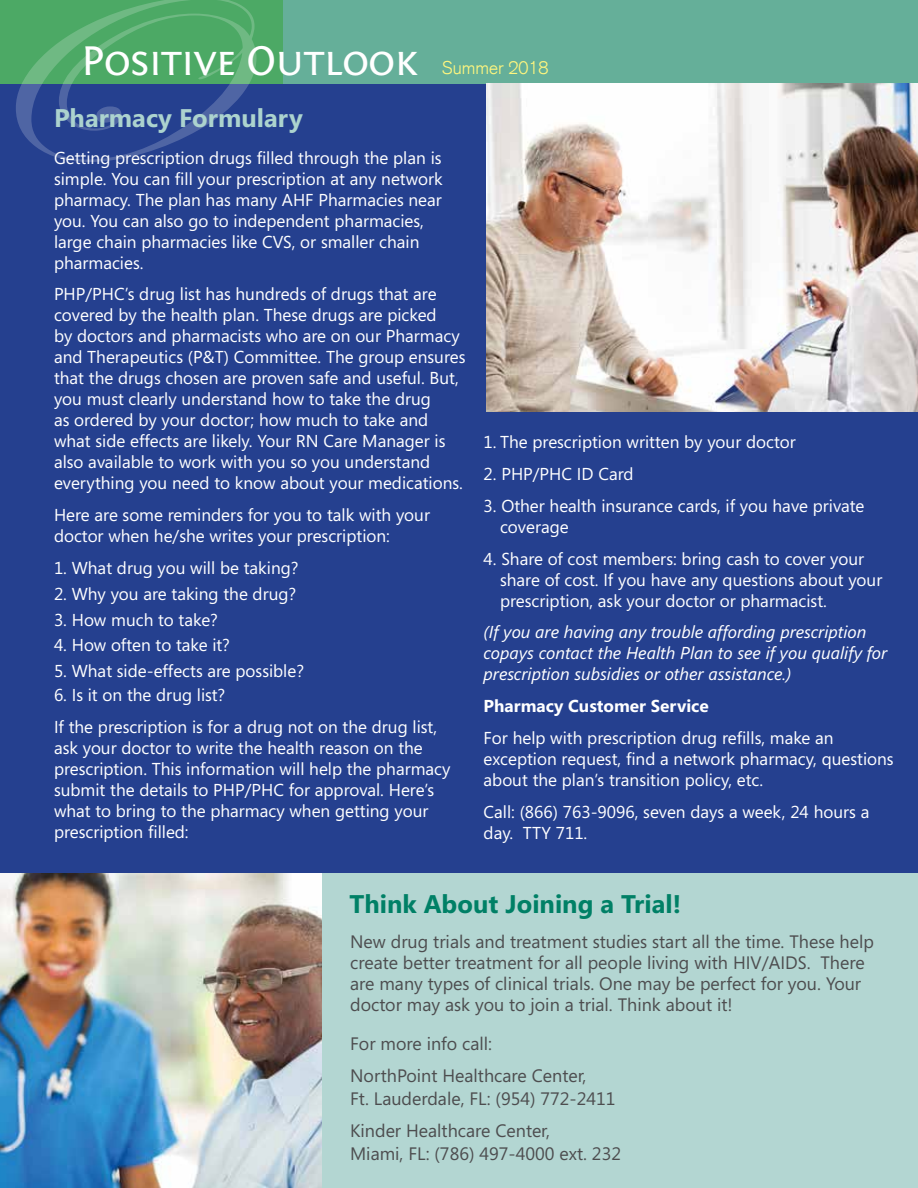
<style>
.page{position:relative;width:918px;height:1188px;background:#fff}
.page>*{position:absolute;margin:0;border:0;box-sizing:border-box;transform-origin:0 0}
.t1{font:43.5px "Fontin Sans Small Caps";letter-spacing:-.02em;color:#fff}
.t2{font:700 25.5px "Segoe";color:#008066}
.t3{font:700 25.5px "Segoe";color:#acd3ce}
.t4{font:18px/21px "Segoe";color:#4d4d4f}
.t5{font:300 18px "Akzidenz Grotesk";color:#fff67e}
.t6{font:17.25px/21px "Segoe";color:#fff}
.t7{font:italic 17.25px/21px "Segoe";color:#fff}
.t8{font:700 17.25px "Segoe";color:#fff}
</style>
<div class="page">
<div style="left:0;top:23px;width:918px;height:905px;background:#25408f"></div>
<div style="left:0;top:0;width:325px;height:83px;background:#4ca965"></div>
<svg style="left:16px;top:0;width:240px;height:162px"></svg>
<div style="left:284px;top:0;width:634px;height:83px;background:#65af99"></div>
<div style="left:0;top:874px;width:918px;height:314px;background:#b3d6d2"></div>
<img style="left:486px;top:83px;width:432px;height:328px">
<img style="left:0;top:874px;width:322px;height:314px">
<h1 class="t1" style="left:81px;top:37px;width:339px">Positive Outlook</h1>
<p class="t5" style="left:442px;top:57px;width:108px">Summer 2018</p>
<h2 class="t3" style="left:54px;top:100px;width:250px">Pharmacy Formulary</h2>
<p class="t6" style="left:54px;top:147px;width:390px">Getting prescription drugs filled through the plan is simple. You can fill your prescription at any network pharmacy. The plan has many AHF Pharmacies near you. You can also go to independent pharmacies, large chain pharmacies like CVS, or smaller chain pharmacies.</p>
<p class="t6" style="left:54px;top:283px;width:413px">PHP/PHC’s drug list has hundreds of drugs that are covered by the health plan. These drugs are picked<br>by doctors and pharmacists who are on our Pharmacy and Therapeutics (P&amp;T) Committee. The group ensures that the drugs chosen are proven safe and useful. But, you must clearly understand how to take the drug<br>as ordered by your doctor; how much to take and what side effects are likely. Your RN Care Manager is also available to work with you so you understand everything you need to know about your medications.</p>
<p class="t6" style="left:54px;top:504px;width:378px">Here are some reminders for you to talk with your doctor when he/she writes your prescription:</p>
<p class="t6" style="left:54px;top:557px;width:246px">1. What drug you will be taking?</p>
<p class="t6" style="left:54px;top:583px;width:244px">2. Why you are taking the drug?</p>
<p class="t6" style="left:54px;top:608px;width:165px">3. How much to take?</p>
<p class="t6" style="left:54px;top:634px;width:177px">4. How often to take it?</p>
<p class="t6" style="left:54px;top:660px;width:252px">5. What side-effects are possible?</p>
<p class="t6" style="left:54px;top:679px;width:385px;line-height:31.8px">6. Is it on the drug list?<br>If the prescription is for a drug not on the drug list,</p>
<p class="t6" style="left:54px;top:737px;width:398px">ask your doctor to write the health reason on the prescription. This information will help the pharmacy submit the details to PHP/PHC for approval. Here’s what to bring to the pharmacy when getting your prescription filled:</p>
<p class="t6" style="left:484px;top:431px;width:314px">1. The prescription written by your doctor</p>
<p class="t6" style="left:484px;top:463px;width:152px">2. PHP/PHC ID Card</p>
<p class="t6" style="left:500px;top:495px;width:366px;text-indent:-17px">3. Other health insurance cards, if you have private coverage</p>
<p class="t6" style="left:500px;top:548px;width:384px;text-indent:-17px">4. Share of cost members: bring cash to cover your share of cost. If you have any questions about your prescription, ask your doctor or pharmacist.</p>
<p class="t7" style="left:484px;top:622px;width:405px">(If you are having any trouble affording prescription copays contact the Health Plan to see if you qualify for prescription subsidies or other assistance.)</p>
<p class="t8" style="left:484px;top:694px;width:227px">Pharmacy Customer Service</p>
<p class="t6" style="left:484px;top:727px;width:412px">For help with prescription drug refills, make an exception request, find a network pharmacy, questions about the plan’s transition policy, etc.</p>
<p class="t6" style="left:484px;top:801px;width:387px">Call: (866) 763-9096, seven days a week, 24 hours a day. TTY 711.</p>
<h2 class="t2" style="left:349px;top:885px;width:333px">Think About Joining a Trial!</h2>
<p class="t4" style="left:350px;top:931px;width:525px">New drug trials and treatment studies start all the time. These help create better treatment for all people living with HIV/AIDS. There are many types of clinical trials. One may be perfect for you. Your doctor may ask you to join a trial. Think about it!</p>
<p class="t4" style="left:350px;top:1028px;width:238px;line-height:31.8px">For more info call:<br>NorthPoint Healthcare Center,</p>
<p class="t4" style="left:350px;top:1082px;width:267px;line-height:31.8px">Ft. Lauderdale, FL: (954) 772-2411<br>Kinder Healthcare Center,</p>
<p class="t4" style="left:350px;top:1142px;width:272px">Miami, FL: (786) 497-4000 ext. 232</p>
</div>
